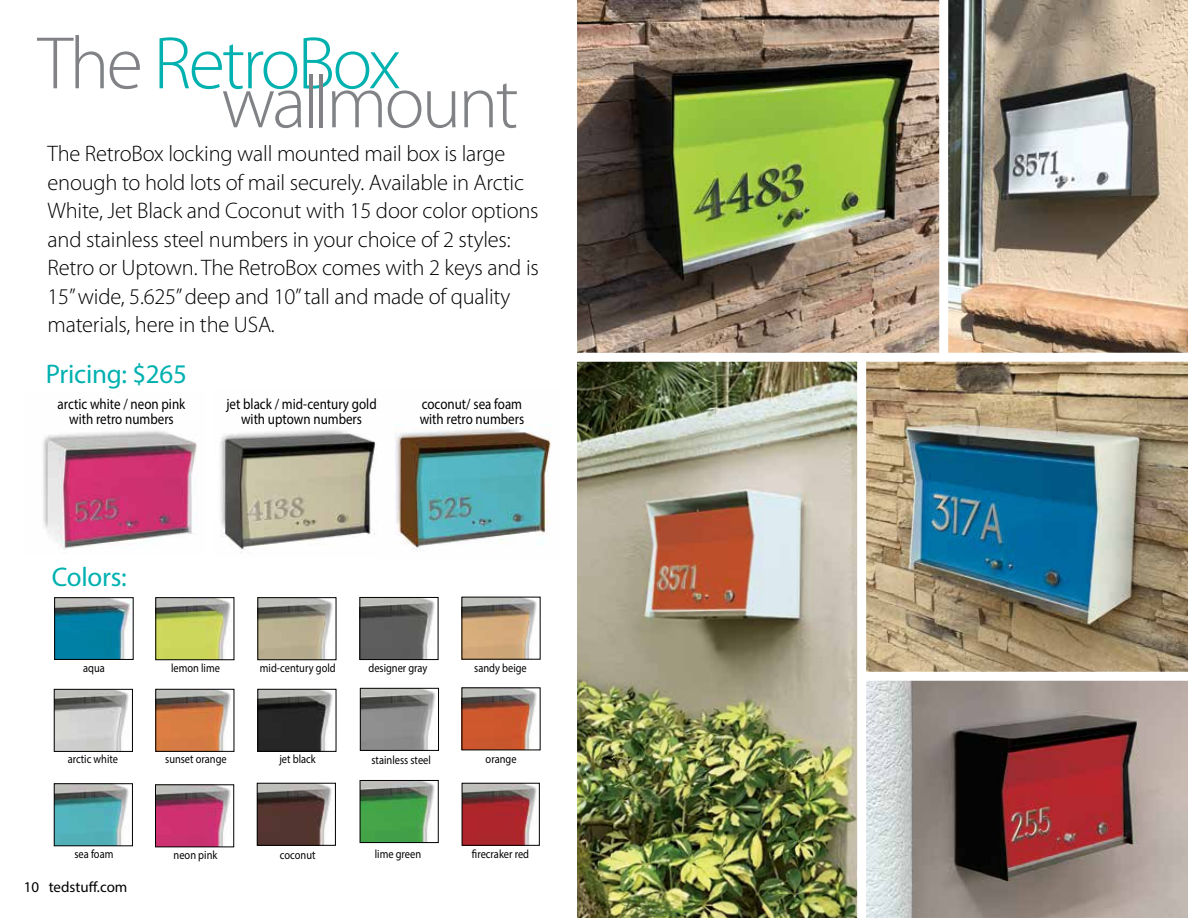
<style>
.page{position:relative;width:1188px;height:918px;background:#fff}
.page>*{position:absolute;margin:0;border:0;box-sizing:border-box;transform-origin:0 0}
.t1{font:300 75px "Myriad Pro";letter-spacing:-.04em;color:#00b1b0}
.t2{font:300 75px "Myriad Pro";letter-spacing:-.04em;color:#808285}
.t3{font:27px "Myriad Pro";letter-spacing:-.01em;color:#00b1b0}
.t4{font:300 22.5px/28.5px "Myriad Pro";letter-spacing:-.01em;color:#000}
.t5{font:15px/15px "Myriad Pro";color:#000;text-align:center;scale:.87 1}
.t6{font:15px "Myriad Pro";color:#000}
.t7{font:12px "Myriad Pro";color:#000;scale:.87 1}
.s1{color:#808285}
</style>
<div class="page">
<img style="left:43px;top:430px;width:154px;height:119px">
<img style="left:220px;top:430px;width:157px;height:120px">
<img style="left:395px;top:428px;width:156px;height:124px">
<img style="left:56px;top:691px;width:73px;height:59px">
<div style="left:54px;top:689px;width:79px;height:63px;border:1px solid #000"></div>
<img style="left:158px;top:599px;width:73px;height:59px">
<div style="left:156px;top:597px;width:78px;height:63px;border:1px solid #000"></div>
<img style="left:158px;top:691px;width:73px;height:59px">
<div style="left:156px;top:689px;width:78px;height:63px;border:1px solid #000"></div>
<img style="left:260px;top:599px;width:73px;height:59px">
<div style="left:258px;top:597px;width:78px;height:63px;border:1px solid #000"></div>
<img style="left:260px;top:691px;width:73px;height:59px">
<div style="left:258px;top:689px;width:78px;height:63px;border:1px solid #000"></div>
<img style="left:362px;top:599px;width:73px;height:59px">
<div style="left:360px;top:597px;width:78px;height:63px;border:1px solid #000"></div>
<img style="left:362px;top:690px;width:74px;height:59px">
<div style="left:360px;top:688px;width:79px;height:63px;border:1px solid #000"></div>
<img style="left:464px;top:599px;width:73px;height:58px">
<img style="left:464px;top:690px;width:73px;height:58px">
<img style="left:56px;top:785px;width:73px;height:59px">
<div style="left:54px;top:783px;width:79px;height:63px;border:1px solid #000"></div>
<img style="left:157px;top:787px;width:74px;height:58px">
<div style="left:155px;top:785px;width:79px;height:62px;border:1px solid #000"></div>
<img style="left:259px;top:785px;width:73px;height:59px">
<div style="left:257px;top:783px;width:79px;height:63px;border:1px solid #000"></div>
<img style="left:362px;top:782px;width:73px;height:59px">
<div style="left:360px;top:780px;width:79px;height:63px;border:1px solid #000"></div>
<img style="left:464px;top:785px;width:73px;height:59px">
<div style="left:462px;top:783px;width:78px;height:63px;border:1px solid #000"></div>
<img style="left:56px;top:599px;width:75px;height:59px">
<div style="left:54px;top:597px;width:79px;height:63px;border:1px solid #000"></div>
<img style="left:866px;top:362px;width:322px;height:310px">
<img style="left:866px;top:681px;width:322px;height:237px">
<img style="left:578px;top:0;width:361px;height:352px">
<img style="left:948px;top:0;width:240px;height:352px">
<img style="left:578px;top:362px;width:279px;height:556px">
<h1 class="t1" style="left:38px;top:18px;width:365px"><span class="s1">The</span> RetroBox</h1>
<h1 class="t2" style="left:221px;top:57px;width:299px">wallmount</h1>
<p class="t4" style="left:48px;top:139px;width:493px">The RetroBox locking wall mounted mail box is large enough to hold lots of mail securely. Available in Arctic White, Jet Black and Coconut with 15 door color options and stainless steel numbers in your choice of 2 styles:<br>Retro or Uptown. The RetroBox comes with 2 keys and is 15” wide, 5.625” deep and 10” tall and made of quality materials, here in the USA.</p>
<p class="t3" style="left:46px;top:358px;width:143px">Pricing: $265</p>
<p class="t5" style="left:58px;top:397px;width:148px">arctic white / neon pink with retro numbers</p>
<p class="t5" style="left:226px;top:397px;width:174px">jet black / mid-century gold with uptown numbers</p>
<p class="t5" style="left:420px;top:397px;width:122px;text-align:left">coconut/ sea foam with retro numbers</p>
<p class="t3" style="left:52px;top:560px;width:76px">Colors:</p>
<p class="t7" style="left:83px;top:660px;width:26px">aqua</p>
<p class="t7" style="left:171px;top:660px;width:58px">lemon lime</p>
<p class="t7" style="left:260px;top:660px;width:89px">mid-century gold</p>
<p class="t7" style="left:368px;top:661px;width:69px">designer gray</p>
<p class="t7" style="left:474px;top:661px;width:62px">sandy beige</p>
<p class="t7" style="left:68px;top:752px;width:59px">arctic white</p>
<p class="t7" style="left:165px;top:751px;width:72px">sunset orange</p>
<p class="t7" style="left:279px;top:752px;width:43px">jet black</p>
<p class="t7" style="left:372px;top:753px;width:70px">stainless steel</p>
<p class="t7" style="left:486px;top:752px;width:37px">orange</p>
<p class="t7" style="left:75px;top:846px;width:46px">sea foam</p>
<p class="t6" style="left:24px;top:877px;width:105px">10 tedstuff.com</p>
<p class="t7" style="left:174px;top:848px;width:52px">neon pink</p>
<p class="t7" style="left:280px;top:848px;width:42px">coconut</p>
<p class="t7" style="left:375px;top:847px;width:55px">lime green</p>
<p class="t7" style="left:472px;top:847px;width:67px">firecraker red</p>
</div>
